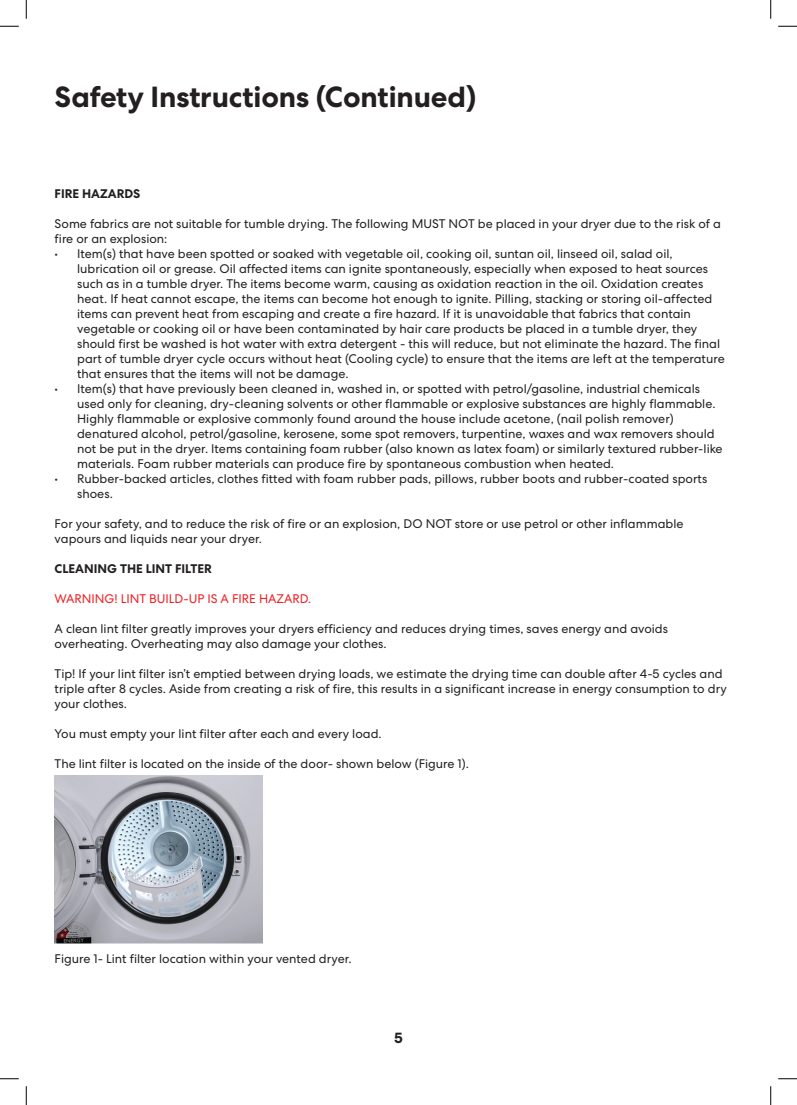
<style>
.page{position:relative;width:797px;height:1105px;background:#fff}
.page>*{position:absolute;margin:0;border:0;box-sizing:border-box;transform-origin:0 0}
.t1{font:700 29.12px "Centra No 2";letter-spacing:-.005em;color:#231f20}
.t2{font:700 15px "Centra No 2";color:#231f20}
.t3{font:12.5px/15px "Centra No 2";color:#231f20}
.t4{font:12.5px "Centra No 2";color:#ee1f23}
.t5{font:700 12.5px "Centra No 2";color:#231f20}
</style>
<div class="page">
<img style="left:55px;top:775px;width:207px;height:169px">
<svg style="left:0;top:25px;width:19px;height:2px"></svg>
<svg style="left:778px;top:25px;width:19px;height:2px"></svg>
<svg style="left:0;top:1078px;width:19px;height:1px"></svg>
<svg style="left:778px;top:1078px;width:19px;height:1px"></svg>
<svg style="left:25px;top:0;width:2px;height:19px"></svg>
<svg style="left:25px;top:1086px;width:2px;height:19px"></svg>
<svg style="left:770px;top:0;width:1px;height:19px"></svg>
<svg style="left:770px;top:1086px;width:1px;height:19px"></svg>
<h1 class="t1" style="left:55px;top:79px;width:423px">Safety Instructions (Continued)</h1>
<p class="t5" style="left:55px;top:186px;width:87px">FIRE HAZARDS</p>
<p class="t3" style="left:55px;top:216px;width:668px">Some fabrics are not suitable for tumble drying. The following MUST NOT be placed in your dryer due to the risk of a fire or an explosion:</p>
<p class="t3" style="left:77px;top:246px;width:649px;text-indent:-22px">• Item(s) that have been spotted or soaked with vegetable oil, cooking oil, suntan oil, linseed oil, salad oil, lubrication oil or grease. Oil affected items can ignite spontaneously, especially when exposed to heat sources such as in a tumble dryer. The items become warm, causing as oxidation reaction in the oil. Oxidation creates heat. If heat cannot escape, the items can become hot enough to ignite. Pilling, stacking or storing oil-affected items can prevent heat from escaping and create a fire hazard. If it is unavoidable that fabrics that contain vegetable or cooking oil or have been contaminated by hair care products be placed in a tumble dryer, they should first be washed is hot water with extra detergent - this will reduce, but not eliminate the hazard. The final part of tumble dryer cycle occurs without heat (Cooling cycle) to ensure that the items are left at the temperature that ensures that the items will not be damage.</p>
<p class="t3" style="left:77px;top:381px;width:647px;text-indent:-22px">• Item(s) that have previously been cleaned in, washed in, or spotted with petrol/gasoline, industrial chemicals used only for cleaning, dry-cleaning solvents or other flammable or explosive substances are highly flammable.<br>Highly flammable or explosive commonly found around the house include acetone, (nail polish remover) denatured alcohol, petrol/gasoline, kerosene, some spot removers, turpentine, waxes and wax removers should not be put in the dryer. Items containing foam rubber (also known as latex foam) or similarly textured rubber-like materials. Foam rubber materials can produce fire by spontaneous combustion when heated.</p>
<p class="t3" style="left:77px;top:471px;width:632px;text-indent:-22px">• Rubber-backed articles, clothes fitted with foam rubber pads, pillows, rubber boots and rubber-coated sports shoes.</p>
<p class="t3" style="left:55px;top:516px;width:630px">For your safety, and to reduce the risk of fire or an explosion, DO NOT store or use petrol or other inflammable vapours and liquids near your dryer.</p>
<p class="t5" style="left:55px;top:561px;width:159px">CLEANING THE LINT FILTER</p>
<p class="t4" style="left:55px;top:592px;width:258px">WARNING! LINT BUILD-UP IS A FIRE HAZARD.</p>
<p class="t3" style="left:55px;top:621px;width:615px">A clean lint filter greatly improves your dryers efficiency and reduces drying times, saves energy and avoids overheating. Overheating may also damage your clothes.</p>
<p class="t3" style="left:55px;top:666px;width:673px">Tip! If your lint filter isn’t emptied between drying loads, we estimate the drying time can double after 4-5 cycles and triple after 8 cycles. Aside from creating a risk of fire, this results in a significant increase in energy consumption to dry your clothes.</p>
<p class="t3" style="left:55px;top:726px;width:328px">You must empty your lint filter after each and every load.</p>
<p class="t3" style="left:55px;top:756px;width:416px">The lint filter is located on the inside of the door- shown below (Figure 1).</p>
<p class="t3" style="left:55px;top:951px;width:298px">Figure 1- Lint filter location within your vented dryer.</p>
<p class="t2" style="left:394px;top:1029px;width:10px">5</p>
</div>
